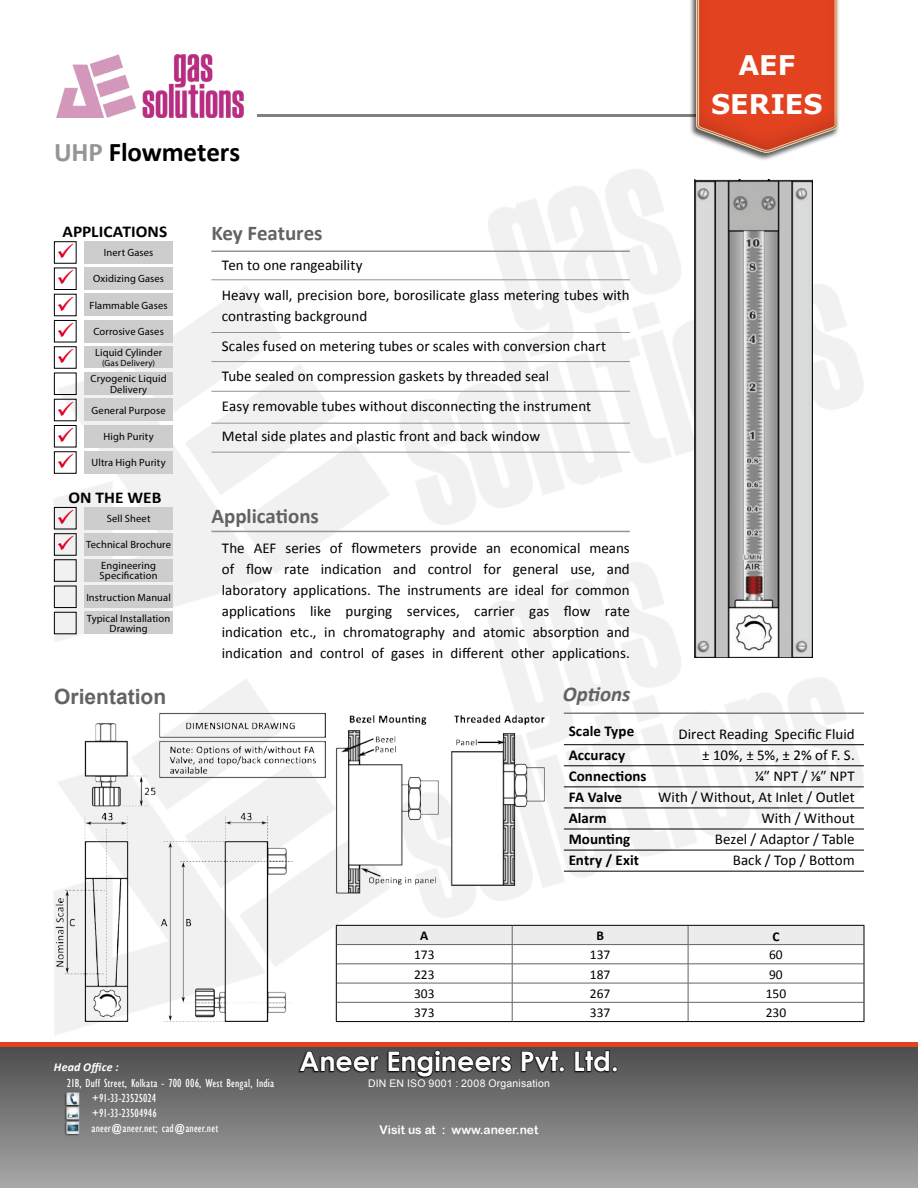
<style>
.page{position:relative;width:918px;height:1188px;background:#fff}
.page>*{position:absolute;margin:0;border:0;box-sizing:border-box;transform-origin:0 0}
.t1{font:700 27px "Century Gothic";color:#fff}
.t2{font:700 27px "Calibri";letter-spacing:-.005em;color:#000}
.t3{font:700 27px/39px "Verdana";color:#fff;text-align:center}
.t4{font:700 21px "Calibri";color:#636363}
.t5{font:700 21px "Arial";color:#636363}
.t6{font:italic 700 21px "Calibri";letter-spacing:-.005em;color:#636363}
.t7{font:700 16.5px "Calibri";letter-spacing:.005em;color:#000;scale:1.05 1}
.t8{font:15px/21px "Calibri";letter-spacing:.005em;color:#000}
.t9{font:700 15px/21px "Calibri";letter-spacing:.005em;color:#000}
.t10{font:13.5px "Calibri";color:#000}
.t11{font:700 13.5px "Calibri";color:#000}
.t12{font:condensed 12px/15px "Gill Sans";letter-spacing:.015em;color:#fff}
.t13{font:12px "Arial Rounded MT Bold";color:#fff}
.t14{font:italic 700 12px "Calibri";letter-spacing:.015em;color:#fff}
.t15{font:10.5px/10.2px "Myriad Pro";letter-spacing:.015em;color:#000;text-align:center}
.t16{font:10.5px "Arial";letter-spacing:.02em;color:#fff}
.t17{font:9px "Myriad Pro";letter-spacing:.02em;color:#000}
.s1{color:#959595}
</style>
<div class="page">
<img style="left:53px;top:114px;width:811px;height:391px">
<img style="left:0;top:505px;width:882px;height:538px">
<div style="left:0;top:1046px;width:918px;height:142px;background:linear-gradient(to bottom,#4c4c4c,#a8a8a8)"></div>
<hr style="left:0;top:1043px;width:918px;height:4px;background:#e34220">
<div style="left:65px;top:1120px;width:16px;height:17px;background:#000;opacity:.75"></div>
<div style="left:65px;top:1106px;width:16px;height:16px;background:#000;opacity:.75"></div>
<div style="left:64px;top:1091px;width:17px;height:17px;background:#000;opacity:.75"></div>
<svg style="left:67px;top:1092px;width:13px;height:42px"></svg>
<div style="left:298px;top:1050px;width:320px;height:29px;background:#000;opacity:.8"></div>
<svg style="left:299px;top:1051px;width:81px;height:21px;background:#2c2c2c"></svg>
<svg style="left:388px;top:1050px;width:124px;height:27px;background:#313131"></svg>
<svg style="left:521px;top:1051px;width:44px;height:21px"></svg>
<svg style="left:575px;top:1050px;width:43px;height:22px"></svg>
<hr style="left:257px;top:115px;width:439px;height:2px;background:#000">
<div style="left:678px;top:0;width:176px;height:171px;background:#000;opacity:.15"></div>
<img style="left:54px;top:54px;width:191px;height:64px">
<hr style="left:564px;top:871px;width:300px;height:1px;background:#000">
<hr style="left:564px;top:850px;width:300px;height:1px;background:#000">
<hr style="left:564px;top:829px;width:300px;height:1px;background:#000">
<hr style="left:564px;top:808px;width:300px;height:1px;background:#000">
<hr style="left:564px;top:787px;width:300px;height:1px;background:#000">
<hr style="left:564px;top:766px;width:300px;height:1px;background:#000">
<hr style="left:564px;top:744px;width:300px;height:1px;background:#000">
<hr style="left:564px;top:712px;width:300px;height:2px;background:#7d7d7d">
<img style="left:55px;top:712px;width:270px;height:310px">
<svg style="left:336px;top:925px;width:529px;height:96px"></svg>
<hr style="left:336px;top:1021px;width:176px;height:1px;background:#000">
<hr style="left:512px;top:1021px;width:176px;height:1px;background:#000">
<hr style="left:688px;top:1021px;width:176px;height:1px;background:#000">
<img style="left:336px;top:715px;width:211px;height:178px">
<hr style="left:211px;top:531px;width:419px;height:1px;background:#959595">
<hr style="left:211px;top:250px;width:419px;height:2px;background:#959595">
<hr style="left:211px;top:332px;width:419px;height:1px;background:#959595">
<hr style="left:211px;top:391px;width:419px;height:1px;background:#959595">
<hr style="left:211px;top:452px;width:419px;height:1px;background:#959595">
<hr style="left:211px;top:280px;width:419px;height:1px;background:#959595">
<hr style="left:211px;top:423px;width:419px;height:1px;background:#959595">
<hr style="left:211px;top:361px;width:419px;height:1px;background:#959595">
<img style="left:694px;top:180px;width:119px;height:478px">
<div style="left:54px;top:612px;width:23px;height:22px;border:1px solid #000"></div>
<div style="left:54px;top:586px;width:23px;height:22px;border:1px solid #000"></div>
<div style="left:54px;top:559px;width:23px;height:23px;border:1px solid #000"></div>
<div style="left:54px;top:533px;width:23px;height:23px;border:1px solid #000"></div>
<div style="left:54px;top:507px;width:23px;height:22px;border:1px solid #000"></div>
<div style="left:54px;top:451px;width:23px;height:23px;border:1px solid #000"></div>
<div style="left:54px;top:425px;width:23px;height:22px;border:1px solid #000"></div>
<div style="left:54px;top:373px;width:23px;height:22px;border:1px solid #000"></div>
<div style="left:54px;top:346px;width:23px;height:23px;border:1px solid #000"></div>
<div style="left:54px;top:320px;width:23px;height:22px;border:1px solid #000"></div>
<div style="left:54px;top:268px;width:23px;height:22px;border:1px solid #000"></div>
<div style="left:54px;top:241px;width:23px;height:23px;border:1px solid #000"></div>
<div style="left:85px;top:612px;width:88px;height:22px;background:#cdcdcd"></div>
<div style="left:85px;top:585px;width:88px;height:23px;background:#cdcdcd"></div>
<div style="left:85px;top:559px;width:88px;height:22px;background:#cdcdcd"></div>
<div style="left:85px;top:533px;width:88px;height:22px;background:#cdcdcd"></div>
<div style="left:85px;top:507px;width:88px;height:22px;background:#cdcdcd"></div>
<div style="left:85px;top:451px;width:88px;height:22px;background:#cdcdcd"></div>
<div style="left:85px;top:425px;width:88px;height:22px;background:#cdcdcd"></div>
<div style="left:85px;top:399px;width:88px;height:22px;background:#cdcdcd"></div>
<div style="left:85px;top:372px;width:88px;height:23px;background:#cdcdcd"></div>
<div style="left:85px;top:346px;width:88px;height:22px;background:#cdcdcd"></div>
<div style="left:85px;top:320px;width:88px;height:22px;background:#cdcdcd"></div>
<div style="left:85px;top:294px;width:88px;height:22px;background:#cdcdcd"></div>
<div style="left:85px;top:267px;width:88px;height:23px;background:#cdcdcd"></div>
<div style="left:85px;top:241px;width:88px;height:22px;background:#cdcdcd"></div>
<svg style="left:58px;top:536px;width:15px;height:14px"></svg>
<svg style="left:58px;top:509px;width:15px;height:15px"></svg>
<svg style="left:58px;top:454px;width:15px;height:14px"></svg>
<svg style="left:58px;top:427px;width:15px;height:15px"></svg>
<svg style="left:58px;top:401px;width:15px;height:15px"></svg>
<svg style="left:58px;top:349px;width:15px;height:14px"></svg>
<svg style="left:58px;top:322px;width:15px;height:15px"></svg>
<svg style="left:58px;top:296px;width:15px;height:15px"></svg>
<svg style="left:58px;top:270px;width:15px;height:15px"></svg>
<svg style="left:58px;top:244px;width:15px;height:14px"></svg>
<h1 class="t2" style="left:54px;top:135px;width:188px"><span class="s1">UHP</span> Flowmeters</h1>
<h1 class="t3" style="left:711px;top:45px;width:113px">AEF<br>SERIES</h1>
<p class="t7" style="left:62px;top:221px;width:101px">APPLICATIONS</p>
<p class="t15" style="left:104px;top:247px;width:51px">Inert Gases</p>
<p class="t15" style="left:93px;top:274px;width:73px">Oxidizing Gases</p>
<p class="t15" style="left:90px;top:300px;width:80px">Flammable Gases</p>
<p class="t15" style="left:93px;top:326px;width:72px">Corrosive Gases</p>
<p class="t15" style="left:95px;top:347px;width:69px">Liquid Cylinder</p>
<p class="t17" style="left:102px;top:358px;width:55px">(Gas Delivery)</p>
<p class="t15" style="left:91px;top:374px;width:78px">Cryogenic Liquid<br>Delivery</p>
<p class="t15" style="left:92px;top:405px;width:76px">General Purpose</p>
<p class="t15" style="left:104px;top:431px;width:52px">High Purity</p>
<p class="t15" style="left:92px;top:457px;width:76px">Ultra High Purity</p>
<p class="t7" style="left:68px;top:487px;width:90px">ON THE WEB</p>
<p class="t15" style="left:107px;top:513px;width:45px">Sell Sheet</p>
<p class="t15" style="left:86px;top:539px;width:87px">Technical Brochure</p>
<p class="t15" style="left:100px;top:560px;width:59px;text-align:left">Engineering<br>Specification</p>
<p class="t15" style="left:86px;top:592px;width:86px">Instruction Manual</p>
<p class="t15" style="left:87px;top:613px;width:85px">Typical Installation<br>Drawing</p>
<h2 class="t5" style="left:54px;top:682px;width:114px">Orientation</h2>
<h2 class="t4" style="left:211px;top:220px;width:113px">Key Features</h2>
<p class="t8" style="left:222px;top:250px;width:409px;line-height:30px">Ten to one rangeability<br>Heavy wall, precision bore, borosilicate glass metering tubes with</p>
<p class="t8" style="left:222px;top:301px;width:386px;line-height:30px">contrasting background<br>Scales fused on metering tubes or scales with conversion chart Tube sealed on compression gaskets by threaded seal<br>Easy removable tubes without disconnecting the instrument Metal side plates and plastic front and back window</p>
<h2 class="t4" style="left:211px;top:502px;width:109px">Applications</h2>
<p class="t8" style="left:222px;top:537px;width:410px;text-align:justify">The AEF series of flowmeters provide an economical means of flow rate indication and control for general use, and laboratory applications. The instruments are ideal for common applications like purging services, carrier gas flow rate indication etc., in chromatography and atomic absorption and indication and control of gases in different other applications.</p>
<h2 class="t6" style="left:563px;top:681px;width:69px">Options</h2>
<p class="t9" style="left:569px;top:719px;width:67px;line-height:24.3px">Scale Type<br>Accuracy</p>
<p class="t9" style="left:569px;top:766px;width:79px">Connections<br>FA Valve<br>Alarm<br>Mounting<br>Entry / Exit</p>
<p class="t8" style="left:658px;top:723px;width:198px;text-align:right">Direct Reading Specific Fluid<br>± 10%, ± 5%, ± 2% of F. S.<br>¼″ NPT / ⅛″ NPT<br>With / Without, At Inlet / Outlet<br>With / Without<br>Bezel / Adaptor / Table<br>Back / Top / Bottom</p>
<p class="t11" style="left:420px;top:927px;width:10px">A</p>
<p class="t11" style="left:596px;top:927px;width:9px">B</p>
<p class="t11" style="left:772px;top:928px;width:9px">C</p>
<p class="t10" style="left:414px;top:946px;width:22px">173</p>
<p class="t10" style="left:590px;top:946px;width:22px">137</p>
<p class="t10" style="left:769px;top:946px;width:15px">60</p>
<p class="t10" style="left:414px;top:966px;width:22px">223</p>
<p class="t10" style="left:590px;top:966px;width:22px">187</p>
<p class="t10" style="left:769px;top:966px;width:15px">90</p>
<p class="t10" style="left:414px;top:985px;width:22px">303</p>
<p class="t10" style="left:590px;top:985px;width:22px">267</p>
<p class="t10" style="left:766px;top:985px;width:22px">150</p>
<p class="t10" style="left:414px;top:1004px;width:22px">373</p>
<p class="t10" style="left:590px;top:1004px;width:22px">337</p>
<p class="t10" style="left:766px;top:1004px;width:22px">230</p>
<h1 class="t1" style="left:299px;top:1041px;width:321px">Aneer Engineers Pvt. Ltd.</h1>
<p class="t14" style="left:54px;top:1059px;width:66px">Head Office :</p>
<p class="t12" style="left:91px;top:1076px;width:184px;text-indent:-25px">21B, Duff Street, Kolkata - 700 006, West Bengal, India +91-33-23525024<br>+91-33-23504946<br>aneer@aneer.net; cad@aneer.net</p>
<p class="t16" style="left:368px;top:1077px;width:183px">DIN EN ISO 9001 : 2008 Organisation</p>
<p class="t13" style="left:380px;top:1123px;width:160px">Visit us at : www.aneer.net</p>
</div>
